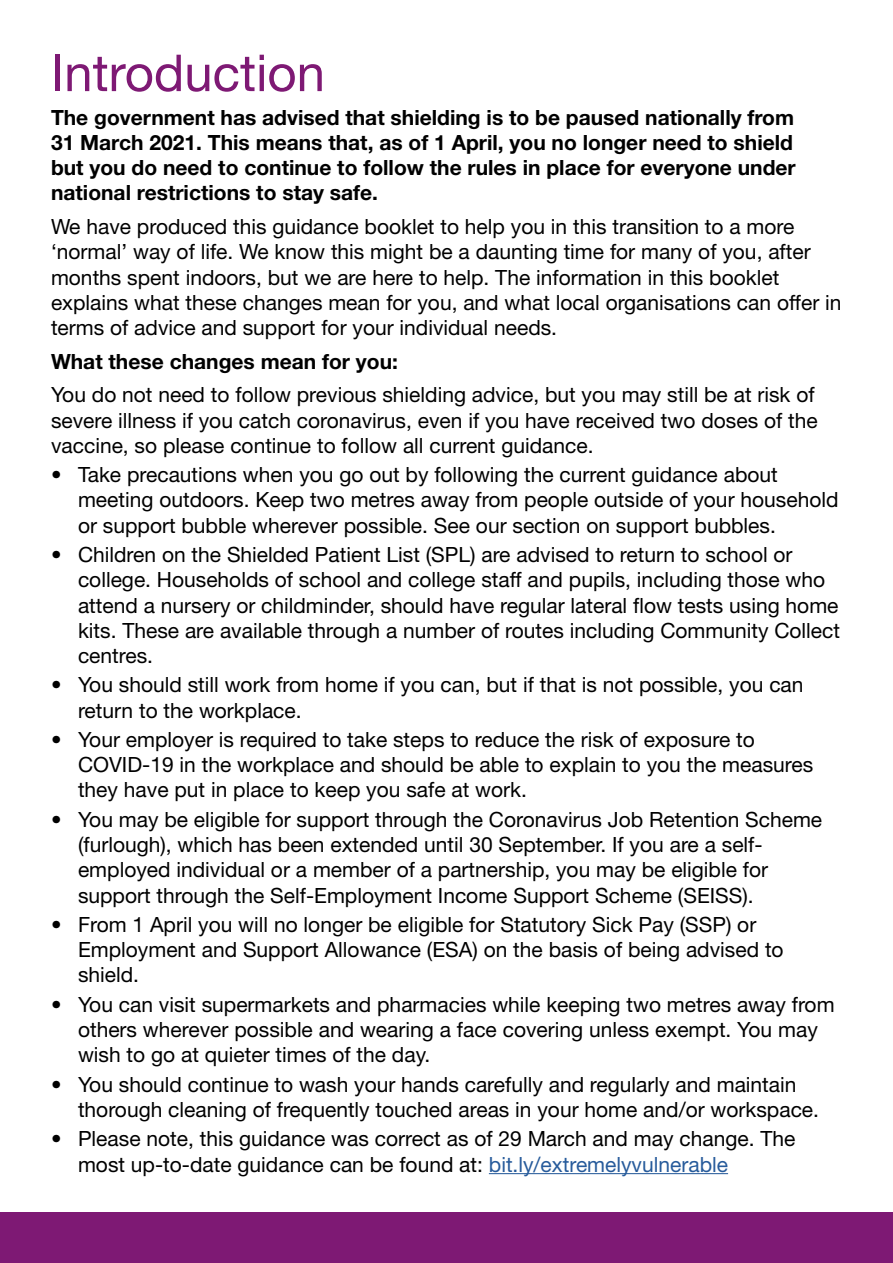
<style>
.page{position:relative;width:893px;height:1263px;background:#fff}
.page>*{position:absolute;margin:0;border:0;box-sizing:border-box;transform-origin:0 0}
.Intro{font:51px "Helvetica Neue";color:#7e1974}
.Body_text{font:21px/25.2px "Helvetica Neue";color:#000}
.Body_text-2{font:700 21px/25.2px "Helvetica Neue";color:#000}
.s1{color:#275b9b}
</style>
<div class="page">
<div style="left:0;top:1212px;width:893px;height:51px;background:#7e1974"></div>
<hr style="left:489px;top:1173px;width:239px;height:1px;background:#275b9b">
<p class="Intro" style="left:51px;top:43px;width:275px">Introduction</p>
<p class="Body_text-2" style="left:51px;top:104px;width:746px">The government has advised that shielding is to be paused nationally from 31 March 2021. This means that, as of 1 April, you no longer need to shield but you do need to continue to follow the rules in place for everyone under national restrictions to stay safe.</p>
<p class="Body_text" style="left:51px;top:214px;width:792px">We have produced this guidance booklet to help you in this transition to a more ‘normal’ way of life. We know this might be a daunting time for many of you, after months spent indoors, but we are here to help. The information in this booklet explains what these changes mean for you, and what local organisations can offer in terms of advice and support for your individual needs.</p>
<p class="Body_text-2" style="left:51px;top:348px;width:348px">What these changes mean for you:</p>
<p class="Body_text" style="left:51px;top:382px;width:768px">You do not need to follow previous shielding advice, but you may still be at risk of severe illness if you catch coronavirus, even if you have received two doses of the vaccine, so please continue to follow all current guidance.</p>
<p class="Body_text" style="left:78px;top:462px;width:762px;text-indent:-27px">• Take precautions when you go out by following the current guidance about meeting outdoors. Keep two metres away from people outside of your household or support bubble wherever possible. See our section on support bubbles.</p>
<p class="Body_text" style="left:78px;top:542px;width:764px;text-indent:-27px">• Children on the Shielded Patient List (SPL) are advised to return to school or college. Households of school and college staff and pupils, including those who attend a nursery or childminder, should have regular lateral flow tests using home kits. These are available through a number of routes including Community Collect centres.</p>
<p class="Body_text" style="left:78px;top:672px;width:727px;text-indent:-27px">• You should still work from home if you can, but if that is not possible, you can return to the workplace.</p>
<p class="Body_text" style="left:78px;top:727px;width:737px;text-indent:-27px">• Your employer is required to take steps to reduce the risk of exposure to<br>COVID-19 in the workplace and should be able to explain to you the measures they have put in place to keep you safe at work.</p>
<p class="Body_text" style="left:78px;top:806px;width:746px;text-indent:-27px">• You may be eligible for support through the Coronavirus Job Retention Scheme (furlough), which has been extended until 30 September. If you are a self&shy;employed individual or a member of a partnership, you may be eligible for support through the Self-Employment Income Support Scheme (SEISS).</p>
<p class="Body_text" style="left:78px;top:911px;width:707px;text-indent:-27px">• From 1 April you will no longer be eligible for Statutory Sick Pay (SSP) or<br>Employment and Support Allowance (ESA) on the basis of being advised to shield.</p>
<p class="Body_text" style="left:78px;top:991px;width:758px;text-indent:-27px">• You can visit supermarkets and pharmacies while keeping two metres away from others wherever possible and wearing a face covering unless exempt. You may wish to go at quieter times of the day.</p>
<p class="Body_text" style="left:78px;top:1071px;width:742px;text-indent:-27px">• You should continue to wash your hands carefully and regularly and maintain thorough cleaning of frequently touched areas in your home and/or workspace.</p>
<p class="Body_text" style="left:78px;top:1126px;width:719px;text-indent:-27px">• Please note, this guidance was correct as of 29 March and may change. The most up-to-date guidance can be found at: <span class="s1">bit.ly/extremelyvulnerable</span></p>
</div>
